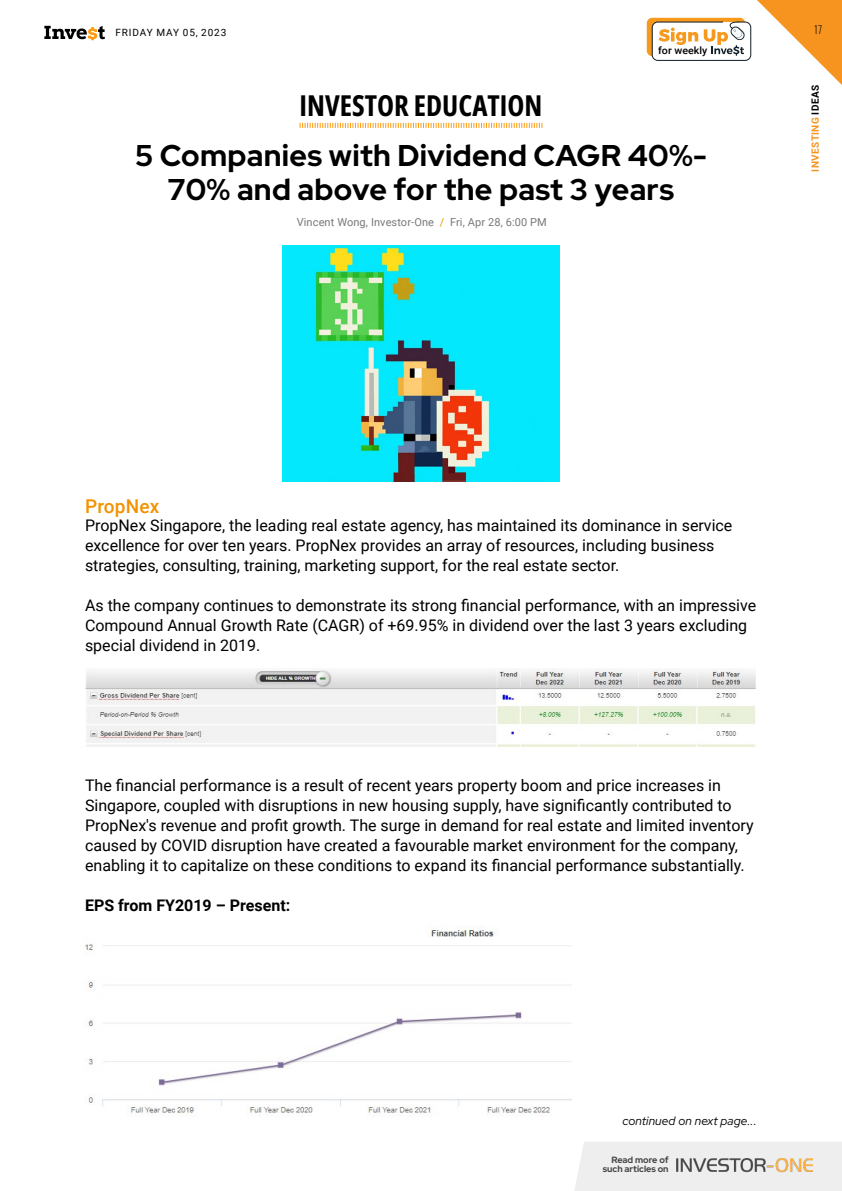
<style>
.page{position:relative;width:842px;height:1191px;background:#fff}
.page>*{position:absolute;margin:0;border:0;box-sizing:border-box;transform-origin:0 0}
.t1{font:700 30px/34px "Red Hat Display";letter-spacing:.01em;color:#000;text-align:center}
.t2{font:700 28.8px "Open Sans Condensed";color:#000}
.t3{font:500 19px "Roboto";letter-spacing:.01em;color:#f39200}
.t4{font:16px/20px "Roboto";color:#000}
.t5{font:700 16px "Roboto";color:#000}
.t6{font:italic 12px "Red Hat Display";letter-spacing:.01em;color:#000}
.t7{font:11px "Roboto";letter-spacing:.01em;color:#77787b}
.t8{font:11px "Oswald";color:#000}
.t9{font:500 10.1px "Roboto";color:#000;scale:1.05 1}
.t10{font:10px "Roboto";letter-spacing:.085em;color:#000}
.t11{font:700 10px "Roboto";letter-spacing:.035em;color:#f7941f}
.t12{font:700 9px/9px "Red Hat Display";color:#444;text-align:right}
.s1{color:#f39200}
.s2{color:#000}
</style>
<div class="page">
<svg style="left:647px;top:18px;width:98px;height:38px"></svg>
<svg style="left:652px;top:22px;width:99px;height:39px"></svg>
<div style="left:574px;top:1142px;width:268px;height:49px;background:#eee"></div>
<img style="left:677px;top:1158px;width:135px;height:16px">
<svg style="left:300px;top:123px;width:242px;height:5px"></svg>
<img style="left:282px;top:246px;width:277px;height:236px">
<img style="left:85px;top:668px;width:671px;height:78px">
<img style="left:85px;top:925px;width:487px;height:192px">
<svg style="left:44px;top:26px;width:61px;height:14px"></svg>
<svg style="left:757px;top:0;width:85px;height:85px"></svg>
<p class="t10" style="left:115px;top:26px;width:112px">FRIDAY MAY 05, 2023</p>
<p class="t8" style="left:814px;top:20px;width:10px">17</p>
<h2 class="t2" style="left:300px;top:86px;width:244px">INVESTOR EDUCATION</h2>
<p class="t9" style="left:658px;top:44px;width:48px">for weekly</p>
<h1 class="t1" style="left:135px;top:137px;width:573px">5 Companies with Dividend CAGR 40%-<br>70% and above for the past 3 years</h1>
<p class="t7" style="left:297px;top:214px;width:252px">Vincent Wong, Investor-One <span class="s1">/</span> Fri, Apr 28, 6:00 PM</p>
<p class="t11" style="left:808px;top:171px;width:88px;rotate:-90deg">INVESTING <span class="s2">IDEAS</span></p>
<p class="t3" style="left:85px;top:493px;width:76px">PropNex</p>
<p class="t4" style="left:85px;top:515px;width:649px">PropNex Singapore, the leading real estate agency, has maintained its dominance in service excellence for over ten years. PropNex provides an array of resources, including business strategies, consulting, training, marketing support, for the real estate sector.</p>
<p class="t4" style="left:85px;top:595px;width:673px">As the company continues to demonstrate its strong financial performance, with an impressive<br>Compound Annual Growth Rate (CAGR) of +69.95% in dividend over the last 3 years excluding special dividend in 2019.</p>
<p class="t4" style="left:85px;top:775px;width:670px">The financial performance is a result of recent years property boom and price increases in Singapore, coupled with disruptions in new housing supply, have significantly contributed to PropNex's revenue and profit growth. The surge in demand for real estate and limited inventory caused by COVID disruption have created a favourable market environment for the company, enabling it to capitalize on these conditions to expand its financial performance substantially.</p>
<p class="t5" style="left:85px;top:894px;width:207px">EPS from FY2019 – Present:</p>
<p class="t6" style="left:622px;top:1113px;width:136px">continued on next page...</p>
<p class="t12" style="left:603px;top:1154px;width:67px">Read more of such articles on</p>
</div>
